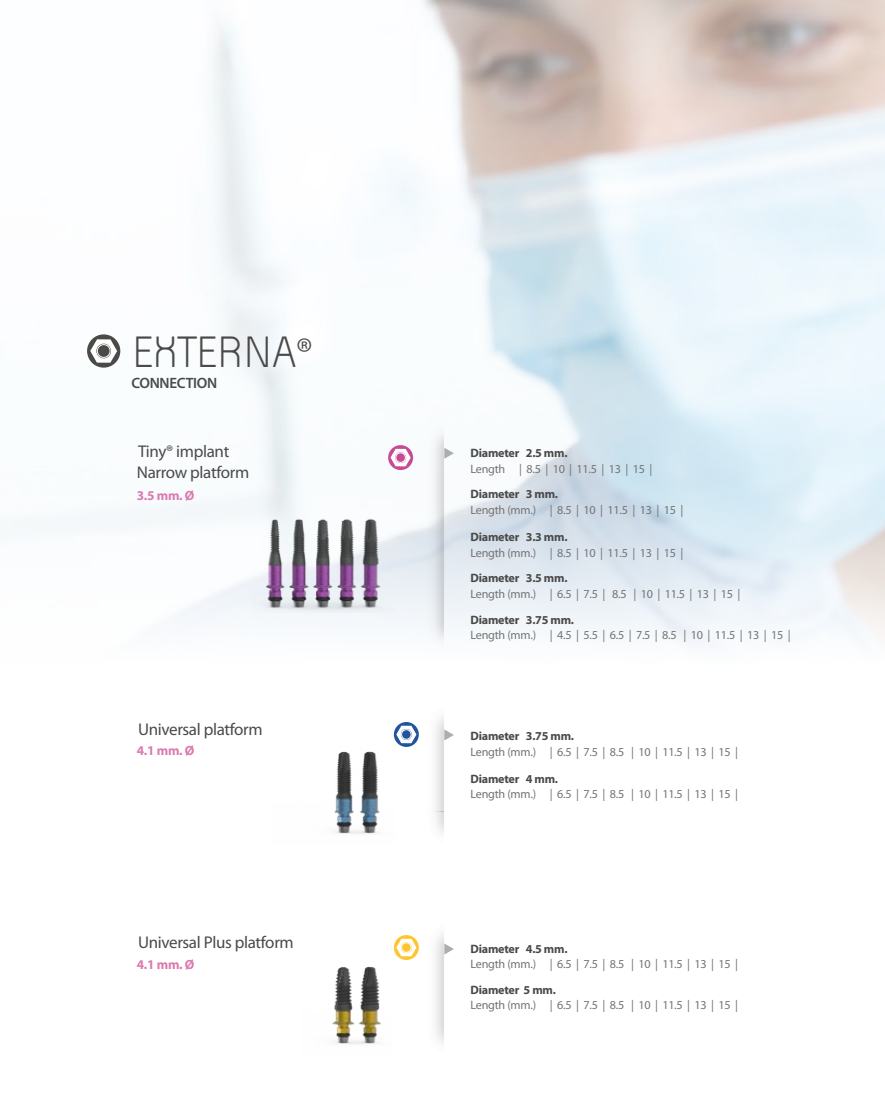
<style>
.page{position:relative;width:885px;height:1106px;background:#fff}
.page>*{position:absolute;margin:0;border:0;box-sizing:border-box;transform-origin:0 0}
.t1{font:42px "VSV Melon Light";letter-spacing:-.02em;color:#4a4a49}
.t2{font:16.95px/20.5px "Myriad Pro";letter-spacing:-.02em;color:#4a4a49}
.t3{font:600 15px "Myriad Pro";letter-spacing:-.02em;color:#4a4a49}
.t4{font:700 13.35px "Myriad Pro";color:#db7aaf}
.t5{font:12.15px "Myriad Pro";letter-spacing:-.02em;color:#757474}
.t6{font:700 12.15px "Myriad Pro";letter-spacing:-.02em;color:#4a4a49}
.s1{font-family:"Myriad Pro";font-weight:300}
</style>
<div class="page">
<img style="left:13px;top:0;width:871px;height:736px">
<div style="left:87px;top:334px;width:33px;height:33px;background:#4a4a49;border-radius:50%"></div>
<svg style="left:90px;top:339px;width:27px;height:24px"></svg>
<svg style="left:96px;top:344px;width:15px;height:14px"></svg>
<div style="left:97px;top:344px;width:13px;height:13px;background:#4a4a49;border-radius:50%"></div>
<div style="left:97px;top:344px;width:13px;height:14px;border:1px solid #fff;border-radius:50%"></div>
<img style="left:411px;top:686px;width:57px;height:147px">
<svg style="left:444px;top:729px;width:10px;height:11px"></svg>
<svg style="left:444px;top:943px;width:10px;height:11px"></svg>
<img style="left:251px;top:511px;width:143px;height:101px">
<img style="left:411px;top:404px;width:57px;height:257px">
<svg style="left:444px;top:448px;width:10px;height:11px"></svg>
<svg style="left:388px;top:445px;width:25px;height:25px"></svg>
<svg style="left:390px;top:449px;width:20px;height:17px"></svg>
<div style="left:395px;top:452px;width:11px;height:11px;background:#f8e7f1;border-radius:50%"></div>
<div style="left:396px;top:453px;width:9px;height:9px;background:#c84994;border-radius:50%"></div>
<div style="left:395px;top:452px;width:10px;height:11px;border:1px solid #fff;border-radius:50%"></div>
<svg style="left:394px;top:722px;width:25px;height:25px"></svg>
<svg style="left:396px;top:725px;width:20px;height:18px"></svg>
<svg style="left:401px;top:729px;width:11px;height:11px"></svg>
<div style="left:401px;top:729px;width:10px;height:10px;background:#22539c;border-radius:50%"></div>
<div style="left:401px;top:729px;width:10px;height:10px;border:1px solid #fff;border-radius:50%"></div>
<svg style="left:394px;top:935px;width:25px;height:25px"></svg>
<svg style="left:396px;top:938px;width:20px;height:18px"></svg>
<svg style="left:401px;top:942px;width:11px;height:11px"></svg>
<div style="left:401px;top:942px;width:10px;height:10px;background:#fdc62f;border-radius:50%"></div>
<div style="left:401px;top:942px;width:10px;height:10px;border:1px solid #fff;border-radius:50%"></div>
<img style="left:334px;top:751px;width:46px;height:83px">
<img style="left:332px;top:966px;width:49px;height:78px">
<h1 class="t1" style="left:131px;top:327px;width:183px">EXTERNA<span class="s1">®</span></h1>
<p class="t3" style="left:131px;top:373px;width:87px">CONNECTION</p>
<h2 class="t2" style="left:137px;top:441px;width:114px">Tiny® implant<br>Narrow platform</h2>
<p class="t4" style="left:137px;top:487px;width:59px">3.5 mm. Ø</p>
<h2 class="t2" style="left:138px;top:718px;width:126px">Universal platform</h2>
<p class="t4" style="left:137px;top:742px;width:59px">4.1 mm. Ø</p>
<h2 class="t2" style="left:138px;top:931px;width:157px">Universal Plus platform</h2>
<p class="t4" style="left:137px;top:955px;width:59px">4.1 mm. Ø</p>
<p class="t6" style="left:470px;top:445px;width:98px">Diameter 2.5 mm.</p>
<p class="t5" style="left:470px;top:461px;width:183px">Length | 8.5 | 10 | 11.5 | 13 | 15 |</p>
<p class="t6" style="left:470px;top:486px;width:89px">Diameter 3 mm.</p>
<p class="t5" style="left:470px;top:502px;width:214px">Length (mm.) | 8.5 | 10 | 11.5 | 13 | 15 |</p>
<p class="t6" style="left:470px;top:529px;width:98px">Diameter 3.3 mm.</p>
<p class="t5" style="left:470px;top:545px;width:214px">Length (mm.) | 8.5 | 10 | 11.5 | 13 | 15 |</p>
<p class="t6" style="left:470px;top:570px;width:98px">Diameter 3.5 mm.</p>
<p class="t6" style="left:470px;top:611px;width:105px">Diameter 3.75 mm.</p>
<p class="t5" style="left:470px;top:586px;width:271px">Length (mm.) | 6.5 | 7.5 | 8.5 | 10 | 11.5 | 13 | 15 |</p>
<p class="t5" style="left:470px;top:628px;width:321px">Length (mm.) | 4.5 | 5.5 | 6.5 | 7.5 | 8.5 | 10 | 11.5 | 13 | 15 |</p>
<p class="t6" style="left:470px;top:728px;width:105px">Diameter 3.75 mm.</p>
<p class="t5" style="left:470px;top:744px;width:269px">Length (mm.) | 6.5 | 7.5 | 8.5 | 10 | 11.5 | 13 | 15 |</p>
<p class="t6" style="left:470px;top:770px;width:89px">Diameter 4 mm.</p>
<p class="t5" style="left:470px;top:787px;width:269px">Length (mm.) | 6.5 | 7.5 | 8.5 | 10 | 11.5 | 13 | 15 |</p>
<p class="t6" style="left:470px;top:940px;width:98px">Diameter 4.5 mm.</p>
<p class="t6" style="left:470px;top:981px;width:87px">Diameter 5 mm.</p>
<p class="t5" style="left:470px;top:956px;width:269px">Length (mm.) | 6.5 | 7.5 | 8.5 | 10 | 11.5 | 13 | 15 |</p>
<p class="t5" style="left:470px;top:997px;width:269px">Length (mm.) | 6.5 | 7.5 | 8.5 | 10 | 11.5 | 13 | 15 |</p>
</div>
